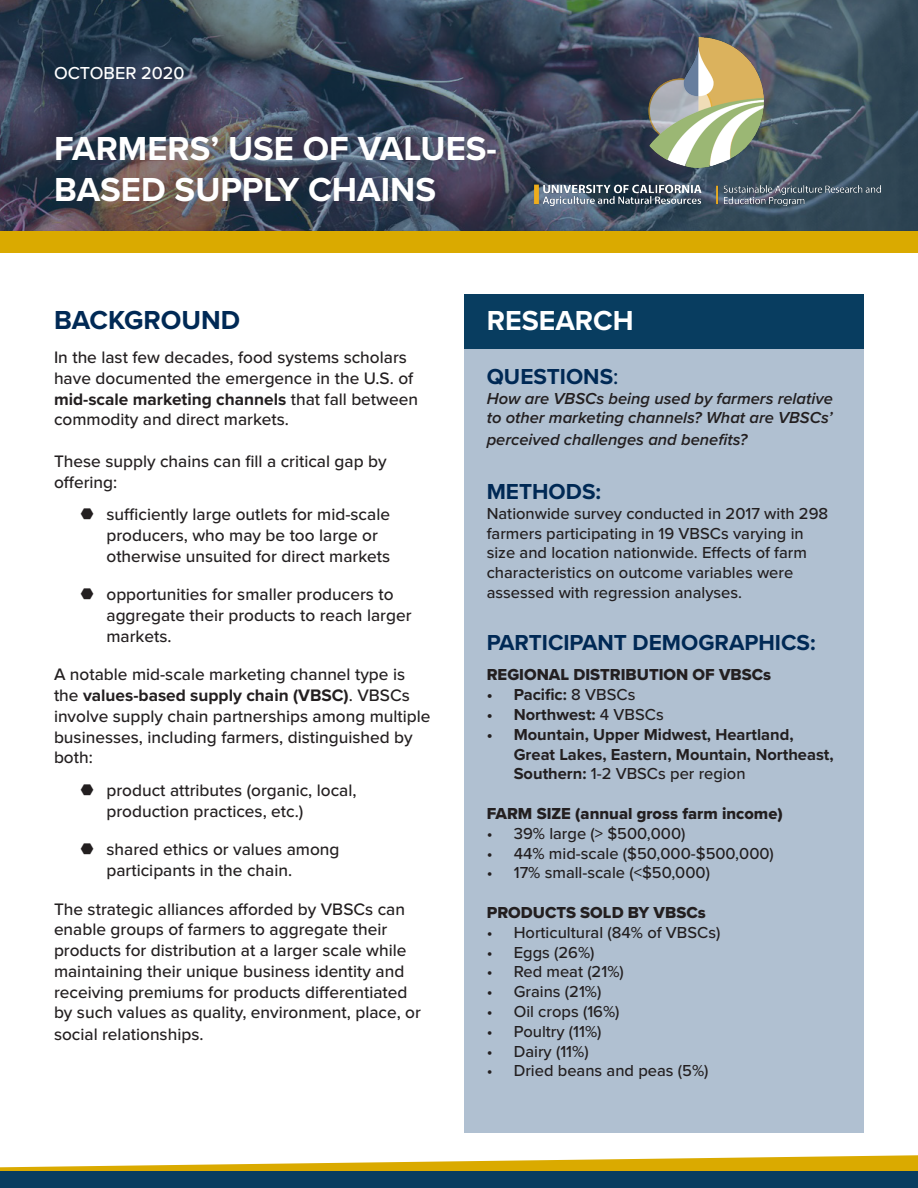
<style>
.page{position:relative;width:918px;height:1188px;background:#fff}
.page>*{position:absolute;margin:0;border:0;box-sizing:border-box;transform-origin:0 0}
.t1{font:700 34.5px "Proxima Nova";color:#fff}
.t2{font:700 28.5px "Proxima Nova";color:#fff}
.Heading{font:700 27px "Proxima Nova";color:#002955}
.Heading-2{font:700 22.5px "Proxima Nova";color:#002955}
.t3{font:500 18px "Proxima Nova";color:#fff}
.t4{font:500 17.25px/20.7px "Proxima Nova";color:#231f20}
.t5{font:500 16.5px/19.8px "Proxima Nova";color:#231f20}
.t6{font:700 16.5px/19.8px "Proxima Nova";color:#231f20}
.Heading-3{font:italic 600 16.5px/19.8px "Proxima Nova";color:#231f20}
.t7{font:16.5px "Proxima Nova Extrabld";color:#231f20}
.s1{font-weight:700}
.s2{font-weight:500}
</style>
<div class="page">
<svg style="left:0;top:0;width:918px;height:231px;background:#3d4758"></svg>
<div style="left:464px;top:295px;width:400px;height:838px;background:#b0c0d1"></div>
<div style="left:0;top:231px;width:918px;height:22px;background:#daaa00"></div>
<div style="left:464px;top:295px;width:400px;height:54px;background:#083d60"></div>
<img style="left:535px;top:38px;width:345px;height:168px">
<svg style="left:0;top:1155px;width:918px;height:17px"></svg>
<div style="left:0;top:1172px;width:918px;height:16px;background:#083d60"></div>
<p class="t3" style="left:54px;top:63px;width:132px">OCTOBER 2020</p>
<p class="t1" style="left:54px;top:123px;width:444px">FARMERS’ USE OF VALUES-</p>
<p class="t1" style="left:54px;top:164px;width:384px">BASED SUPPLY CHAINS</p>
<p class="Heading" style="left:54px;top:300px;width:188px">BACKGROUND</p>
<p class="t4" style="left:54px;top:348px;width:366px">In the last few decades, food systems scholars have documented the emergence in the U.S. of <span class="s1">mid-scale marketing channels</span> that fall between commodity and direct markets.</p>
<p class="t4" style="left:54px;top:451px;width:334px">These supply chains can fill a critical gap by offering:</p>
<p class="t4" style="left:106px;top:505px;width:285px">sufficiently large outlets for mid-scale producers, who may be too large or otherwise unsuited for direct markets</p>
<p class="t4" style="left:106px;top:585px;width:307px">opportunities for smaller producers to aggregate their products to reach larger markets.</p>
<p class="t4" style="left:54px;top:665px;width:378px">A notable mid-scale marketing channel type is the <span class="s1">values-based supply chain (VBSC)</span>. VBSCs involve supply chain partnerships among multiple businesses, including farmers, distinguished by both:</p>
<p class="t4" style="left:106px;top:780px;width:252px">product attributes (organic, local, production practices, etc.)</p>
<p class="t4" style="left:106px;top:840px;width:235px">shared ethics or values among participants in the chain.</p>
<p class="t4" style="left:54px;top:899px;width:368px">The strategic alliances afforded by VBSCs can enable groups of farmers to aggregate their products for distribution at a larger scale while maintaining their unique business identity and receiving premiums for products differentiated by such values as quality, environment, place, or social relationships.</p>
<p class="t2" style="left:487px;top:300px;width:148px">RESEARCH</p>
<p class="Heading-2" style="left:487px;top:359px;width:133px">QUESTIONS<span class="s2">:</span></p>
<p class="Heading-3" style="left:487px;top:388px;width:348px">How are VBSCs being used by farmers relative to other marketing channels? What are VBSCs’</p>
<p class="Heading-3" style="left:487px;top:429px;width:262px">perceived challenges and benefits?</p>
<p class="Heading-2" style="left:487px;top:475px;width:116px">METHODS:</p>
<p class="t5" style="left:487px;top:504px;width:343px">Nationwide survey conducted in 2017 with 298 farmers participating in 19 VBSCs varying in size and location nationwide. Effects of farm characteristics on outcome variables were assessed with regression analyses.</p>
<p class="Heading-2" style="left:487px;top:626px;width:330px">PARTICIPANT DEMOGRAPHICS:</p>
<p class="t7" style="left:487px;top:663px;width:286px">REGIONAL DISTRIBUTION OF VBSCs</p>
<p class="t6" style="left:487px;top:684px;width:150px">• Pacific: <span class="s2">8 VBSCs</span></p>
<p class="t6" style="left:487px;top:704px;width:179px">• Northwest: <span class="s2">4 VBSCs</span></p>
<p class="t6" style="left:514px;top:724px;width:321px;text-indent:-27px">• Mountain, Upper Midwest, Heartland,<br>Great Lakes, Eastern, Mountain, Northeast,<br>Southern: <span class="s2">1-2 VBSCs per region</span></p>
<p class="t7" style="left:487px;top:801px;width:298px">FARM SIZE (annual gross farm income)</p>
<p class="t5" style="left:487px;top:824px;width:200px">• 39% large (&gt; $500,000)</p>
<p class="t5" style="left:487px;top:844px;width:289px">• 44% mid-scale ($50,000-$500,000)</p>
<p class="t5" style="left:487px;top:864px;width:225px">• 17% small-scale (&lt;$50,000)</p>
<p class="t7" style="left:487px;top:900px;width:221px">PRODUCTS SOLD BY VBSCs</p>
<p class="t5" style="left:487px;top:923px;width:235px">• Horticultural (84% of VBSCs)</p>
<p class="t5" style="left:487px;top:943px;width:109px">• Eggs (26%)</p>
<p class="t5" style="left:487px;top:963px;width:139px">• Red meat (21%)</p>
<p class="t5" style="left:487px;top:982px;width:116px">• Grains (21%)</p>
<p class="t5" style="left:487px;top:1002px;width:134px">• Oil crops (16%)</p>
<p class="t5" style="left:487px;top:1022px;width:116px">• Poultry (11%)</p>
<p class="t5" style="left:487px;top:1042px;width:103px">• Dairy (11%)</p>
<p class="t5" style="left:487px;top:1062px;width:223px">• Dried beans and peas (5%)</p>
</div>
